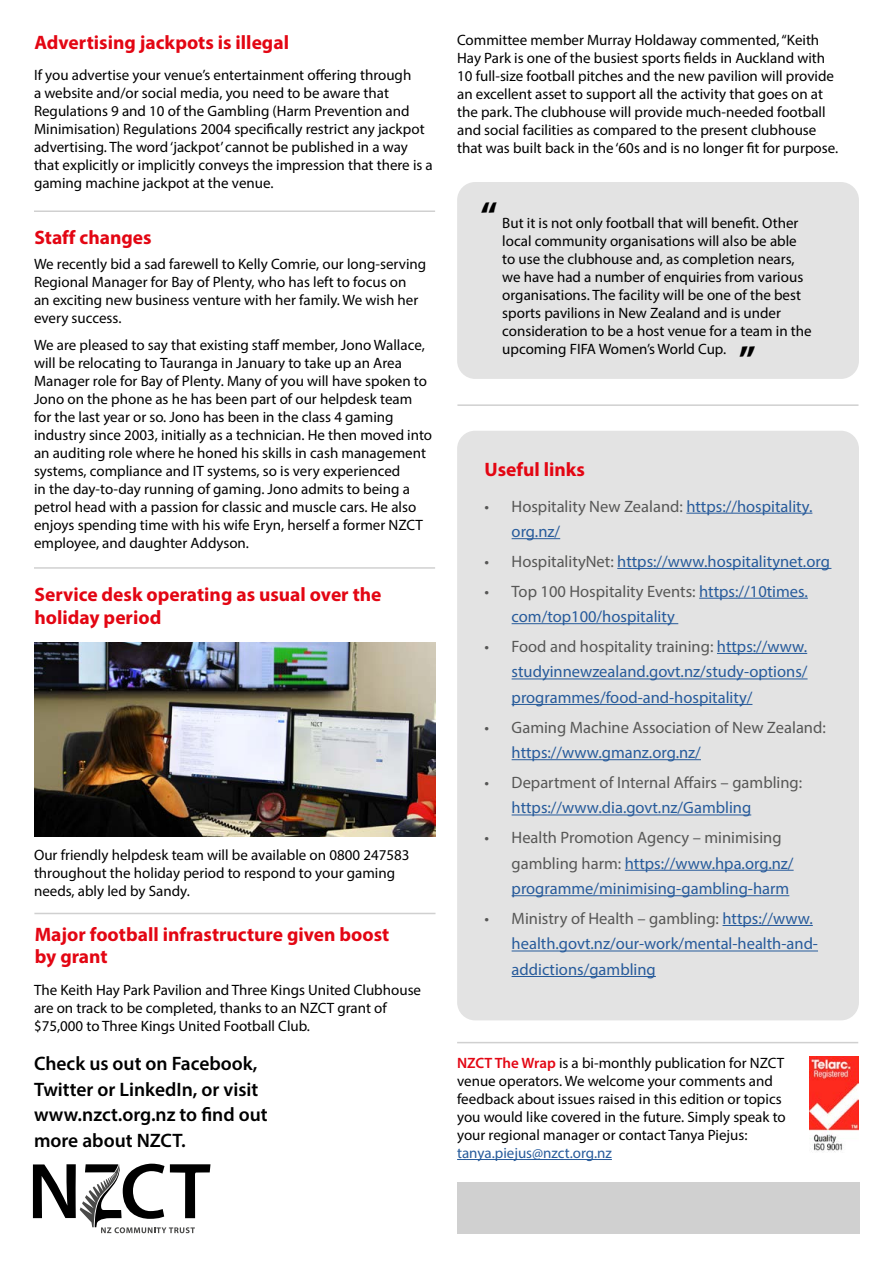
<style>
.page{position:relative;width:893px;height:1263px;background:#fff}
.page>*{position:absolute;margin:0;border:0;box-sizing:border-box;transform-origin:0 0}
.t1{font:700 37.5px "Myriad Pro";color:#000}
.t2{font:700 19.5px/22.5px "Myriad Pro";color:#e30613}
.t3{font:600 19.5px/25.5px "Myriad Pro";color:#000}
.t4{font:16.5px/25.5px "Myriad Pro";color:#275b9b}
.t5{font:16.5px "Myriad Pro";color:#575756}
.t6{font:15px/18px "Myriad Pro";color:#000}
.t7{font:15px "Myriad Pro";color:#275b9b}
.s1{color:#575756}
.s2{font-weight:600;color:#e30613}
</style>
<div class="page">
<svg style="left:33px;top:1164px;width:177px;height:69px"></svg>
<hr style="left:457px;top:1159px;width:155px;height:1px;background:#275b9b">
<hr style="left:457px;top:1042px;width:401px;height:1px;background:#d0d0d0">
<img style="left:809px;top:1057px;width:50px;height:95px">
<div style="left:458px;top:1182px;width:402px;height:51px;background:#d0d0d0"></div>
<hr style="left:34px;top:210px;width:401px;height:2px;background:#d0d0d0">
<hr style="left:34px;top:567px;width:401px;height:2px;background:#d0d0d0">
<hr style="left:34px;top:913px;width:401px;height:1px;background:#d0d0d0">
<img style="left:34px;top:642px;width:402px;height:194px">
<div style="left:457px;top:182px;width:402px;height:197px;background:#e3e3e3;border-radius:18px"></div>
<div style="left:457px;top:431px;width:402px;height:589px;background:#e3e3e3;border-radius:18px"></div>
<hr style="left:686px;top:513px;width:126px;height:1px;background:#275b9b">
<hr style="left:512px;top:538px;width:48px;height:1px;background:#275b9b">
<hr style="left:617px;top:568px;width:214px;height:1px;background:#275b9b">
<hr style="left:699px;top:598px;width:109px;height:1px;background:#275b9b">
<hr style="left:512px;top:623px;width:166px;height:1px;background:#275b9b">
<hr style="left:717px;top:653px;width:90px;height:1px;background:#275b9b">
<hr style="left:512px;top:678px;width:296px;height:1px;background:#275b9b">
<hr style="left:512px;top:704px;width:240px;height:1px;background:#275b9b">
<hr style="left:512px;top:759px;width:189px;height:1px;background:#275b9b">
<hr style="left:512px;top:814px;width:239px;height:1px;background:#275b9b">
<hr style="left:625px;top:870px;width:169px;height:1px;background:#275b9b">
<hr style="left:512px;top:895px;width:277px;height:1px;background:#275b9b">
<hr style="left:722px;top:925px;width:91px;height:1px;background:#275b9b">
<hr style="left:512px;top:950px;width:306px;height:1px;background:#275b9b">
<hr style="left:512px;top:976px;width:144px;height:1px;background:#275b9b">
<hr style="left:457px;top:404px;width:401px;height:2px;background:#d0d0d0">
<h2 class="t2" style="left:34px;top:30px;width:256px">Advertising jackpots is illegal</h2>
<p class="t6" style="left:34px;top:65px;width:400px">If you advertise your venue’s entertainment offering through<br>a website and/or social media, you need to be aware that Regulations 9 and 10 of the Gambling (Harm Prevention and Minimisation) Regulations 2004 specifically restrict any jackpot advertising. The word ‘jackpot’ cannot be published in a way that explicitly or implicitly conveys the impression that there is a gaming machine jackpot at the venue.</p>
<h2 class="t2" style="left:34px;top:226px;width:119px">Staff changes</h2>
<p class="t6" style="left:34px;top:255px;width:394px">We recently bid a sad farewell to Kelly Comrie, our long-serving Regional Manager for Bay of Plenty, who has left to focus on<br>an exciting new business venture with her family. We wish her every success.</p>
<p class="t6" style="left:34px;top:335px;width:400px">We are pleased to say that existing staff member, Jono Wallace, will be relocating to Tauranga in January to take up an Area Manager role for Bay of Plenty. Many of you will have spoken to Jono on the phone as he has been part of our helpdesk team for the last year or so. Jono has been in the class 4 gaming industry since 2003, initially as a technician. He then moved into an auditing role where he honed his skills in cash management systems, compliance and IT systems, so is very experienced<br>in the day-to-day running of gaming. Jono admits to being a petrol head with a passion for classic and muscle cars. He also enjoys spending time with his wife Eryn, herself a former NZCT employee, and daughter Addyson.</p>
<h2 class="t2" style="left:34px;top:583px;width:349px">Service desk operating as usual over the holiday period</h2>
<p class="t6" style="left:34px;top:845px;width:377px">Our friendly helpdesk team will be available on 0800 247583 throughout the holiday period to respond to your gaming needs, ably led by Sandy.</p>
<h2 class="t2" style="left:35px;top:922px;width:356px">Major football infrastructure given boost by grant</h2>
<p class="t6" style="left:34px;top:980px;width:389px">The Keith Hay Park Pavilion and Three Kings United Clubhouse are on track to be completed, thanks to an NZCT grant of $75,000 to Three Kings United Football Club.</p>
<h2 class="t3" style="left:34px;top:1050px;width:235px">Check us out on Facebook,<br>Twitter or LinkedIn, or visit www.nzct.org.nz to find out more about NZCT.</h2>
<p class="t6" style="left:457px;top:31px;width:383px">Committee member Murray Holdaway commented, “Keith Hay Park is one of the busiest sports fields in Auckland with 10 full-size football pitches and the new pavilion will provide an excellent asset to support all the activity that goes on at the park. The clubhouse will provide much-needed football and social facilities as compared to the present clubhouse that was built back in the ‘60s and is no longer fit for purpose.</p>
<h1 class="t1" style="left:480px;top:191px;width:19px">“</h1>
<p class="t6" style="left:502px;top:213px;width:311px">But it is not only football that will benefit. Other local community organisations will also be able to use the clubhouse and, as completion nears, we have had a number of enquiries from various organisations. The facility will be one of the best sports pavilions in New Zealand and is under consideration to be a host venue for a team in the upcoming FIFA Women’s World Cup.</p>
<h1 class="t1" style="left:739px;top:335px;width:19px">”</h1>
<h2 class="t2" style="left:485px;top:457px;width:102px">Useful links</h2>
<p class="t4" style="left:512px;top:493px;width:302px;text-indent:-27px"><span class="s1">• Hospitality New Zealand:</span> https://hospitality. org.nz/</p>
<p class="t4" style="left:485px;top:548px;width:347px"><span class="s1">• HospitalityNet:</span> https://www.hospitalitynet.org</p>
<p class="t4" style="left:512px;top:578px;width:298px;text-indent:-27px"><span class="s1">• Top 100 Hospitality Events:</span> https://10times. com/top100/hospitality</p>
<p class="t4" style="left:512px;top:633px;width:297px;text-align:justify;text-indent:-27px"><span class="s1">• Food and hospitality training:</span> https://www. studyinnewzealand.govt.nz/study-options/ programmes/food-and-hospitality/</p>
<p class="t5" style="left:485px;top:717px;width:343px">• Gaming Machine Association of New Zealand:</p>
<p class="t4" style="left:512px;top:739px;width:191px">https://www.gmanz.org.nz/</p>
<p class="t5" style="left:485px;top:772px;width:319px">• Department of Internal Affairs – gambling:</p>
<p class="t4" style="left:512px;top:795px;width:241px">https://www.dia.govt.nz/Gambling</p>
<p class="t4" style="left:512px;top:824px;width:283px;text-indent:-27px"><span class="s1">• Health Promotion Agency – minimising gambling harm:</span> https://www.hpa.org.nz/ programme/minimising-gambling-harm</p>
<p class="t4" style="left:512px;top:905px;width:308px;text-indent:-27px"><span class="s1">• Ministry of Health – gambling:</span> https://www. health.govt.nz/our-work/mental-health-and&shy;addictions/gambling</p>
<p class="t6" style="left:457px;top:1054px;width:330px"><span class="s2">NZCT The Wrap</span> is a bi-monthly publication for NZCT venue operators. We welcome your comments and feedback about issues raised in this edition or topics you would like covered in the future. Simply speak to your regional manager or contact Tanya Piejus:</p>
<p class="t7" style="left:457px;top:1144px;width:156px">tanya.piejus@nzct.org.nz</p>
</div>
